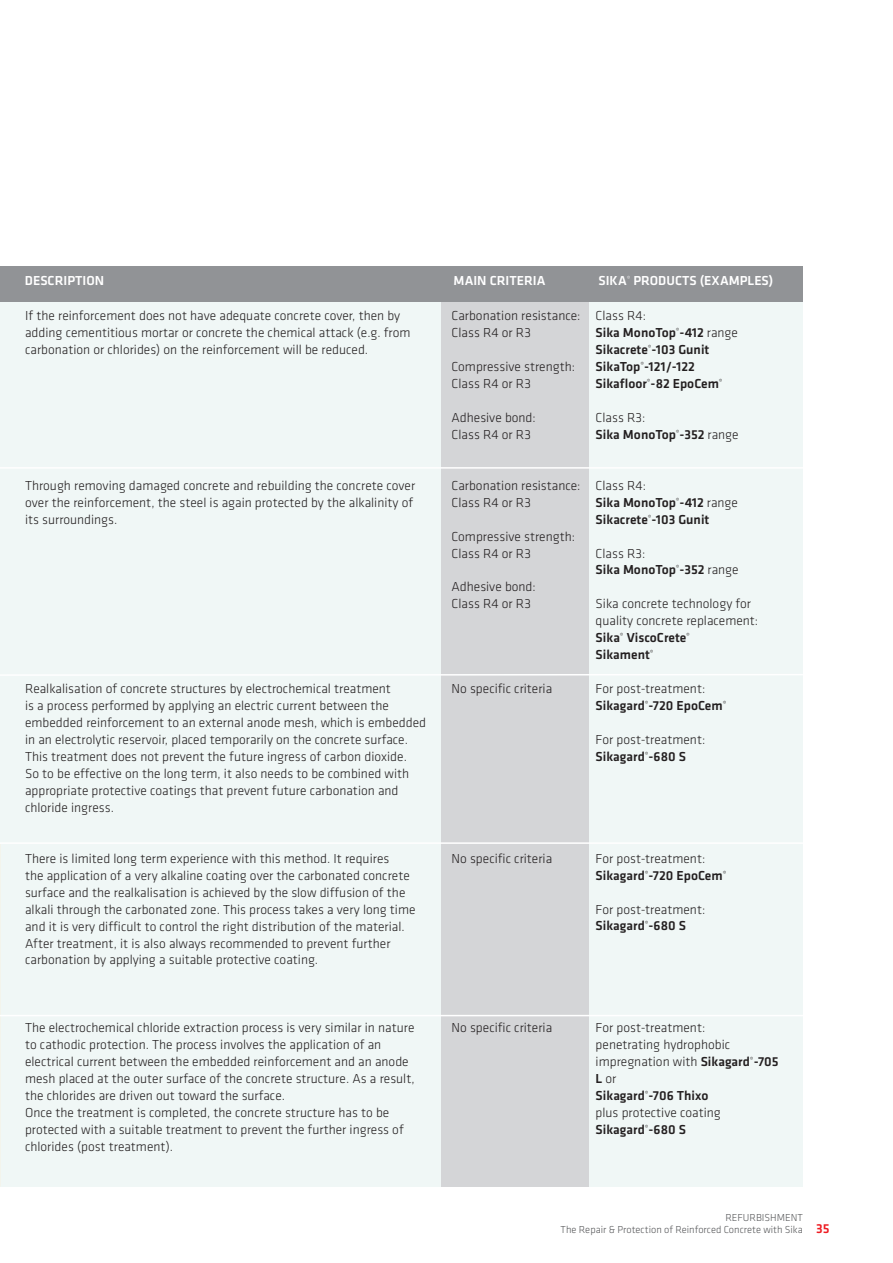
<style>
.page{position:relative;width:893px;height:1263px;background:#fff}
.page>*{position:absolute;margin:0;border:0;box-sizing:border-box;transform-origin:0 0}
.Copy_Bold{font:300 13.5px/17px "Klavika";color:#231f20}
.Copy_Bold-2{font:500 13.5px "Klavika";color:#231f20}
.t1{font:500 13.5px "Klavika";color:#fff}
.t2{font:500 13.5px "Klavika";color:#ee1d23}
.t3{font:300 10.5px/12.6px "Klavika";color:#57585a;text-align:right}
.s1{font-weight:300}
.s2{font-weight:500}
</style>
<div class="page">
<div style="left:0;top:268px;width:803px;height:918px;background:#f0f7f6"></div>
<div style="left:441px;top:269px;width:148px;height:917px;background:#d4d5d7"></div>
<div style="left:0;top:266px;width:803px;height:36px;background:#919396"></div>
<hr style="left:0;top:467px;width:803px;height:2px;background:#fff">
<svg style="left:0;top:674px;width:803px;height:2px"></svg>
<hr style="left:0;top:842px;width:803px;height:2px;background:#fff">
<hr style="left:0;top:1015px;width:803px;height:1px;background:#fff">
<p class="t1" style="left:25px;top:274px;width:81px">DESCRIPTION</p>
<p class="t1" style="left:454px;top:274px;width:93px">MAIN CRITERIA</p>
<p class="t1" style="left:598px;top:274px;width:176px">SIKA<sup>®</sup> PRODUCTS (EXAMPLES)</p>
<p class="Copy_Bold" style="left:25px;top:307px;width:387px">If the reinforcement does not have adequate concrete cover, then by adding cementitious mortar or concrete the chemical attack (e.g. from carbonation or chlorides) on the reinforcement will be reduced.</p>
<p class="Copy_Bold" style="left:25px;top:477px;width:392px">Through removing damaged concrete and rebuilding the concrete cover over the reinforcement, the steel is again protected by the alkalinity of its surroundings.</p>
<p class="Copy_Bold" style="left:25px;top:680px;width:403px">Realkalisation of concrete structures by electrochemical treatment<br>is a process performed by applying an electric current between the embedded reinforcement to an external anode mesh, which is embedded in an electrolytic reservoir, placed temporarily on the concrete surface.<br>This treatment does not prevent the future ingress of carbon dioxide.<br>So to be effective on the long term, it also needs to be combined with appropriate protective coatings that prevent future carbonation and chloride ingress.</p>
<p class="Copy_Bold" style="left:25px;top:850px;width:392px">There is limited long term experience with this method. It requires<br>the application of a very alkaline coating over the carbonated concrete surface and the realkalisation is achieved by the slow diffusion of the alkali through the carbonated zone. This process takes a very long time and it is very difficult to control the right distribution of the material.<br>After treatment, it is also always recommended to prevent further carbonation by applying a suitable protective coating.</p>
<p class="Copy_Bold" style="left:25px;top:1019px;width:391px">The electrochemical chloride extraction process is very similar in nature to cathodic protection. The process involves the application of an electrical current between the embedded reinforcement and an anode mesh placed at the outer surface of the concrete structure. As a result, the chlorides are driven out toward the surface.</p>
<p class="Copy_Bold" style="left:25px;top:1104px;width:380px">Once the treatment is completed, the concrete structure has to be protected with a suitable treatment to prevent the further ingress of chlorides (post treatment).</p>
<p class="Copy_Bold" style="left:452px;top:307px;width:130px">Carbonation resistance:</p>
<p class="Copy_Bold" style="left:452px;top:324px;width:81px">Class R4 or R3</p>
<p class="Copy_Bold" style="left:452px;top:358px;width:125px">Compressive strength:</p>
<p class="Copy_Bold" style="left:452px;top:375px;width:81px">Class R4 or R3</p>
<p class="Copy_Bold" style="left:452px;top:409px;width:86px">Adhesive bond:</p>
<p class="Copy_Bold" style="left:452px;top:426px;width:81px">Class R4 or R3</p>
<p class="Copy_Bold" style="left:452px;top:477px;width:130px">Carbonation resistance:</p>
<p class="Copy_Bold" style="left:452px;top:494px;width:81px">Class R4 or R3</p>
<p class="Copy_Bold" style="left:452px;top:528px;width:125px">Compressive strength:</p>
<p class="Copy_Bold" style="left:452px;top:545px;width:81px">Class R4 or R3</p>
<p class="Copy_Bold" style="left:452px;top:579px;width:86px">Adhesive bond:</p>
<p class="Copy_Bold" style="left:452px;top:596px;width:81px">Class R4 or R3</p>
<p class="Copy_Bold" style="left:452px;top:680px;width:102px">No specific criteria</p>
<p class="Copy_Bold" style="left:596px;top:308px;width:52px">Class R4:</p>
<p class="Copy_Bold-2" style="left:596px;top:325px;width:144px">Sika MonoTop<sup>®</sup>-412 <span class="s1">range</span></p>
<p class="Copy_Bold-2" style="left:596px;top:342px;width:115px">Sikacrete<sup>®</sup>-103 Gunit</p>
<p class="Copy_Bold-2" style="left:596px;top:359px;width:101px">SikaTop<sup>®</sup>-121/-122</p>
<p class="Copy_Bold-2" style="left:596px;top:376px;width:129px">Sikafloor<sup>®</sup>-82 EpoCem<sup>®</sup></p>
<p class="Copy_Bold" style="left:596px;top:409px;width:51px">Class R3:</p>
<p class="Copy_Bold-2" style="left:596px;top:427px;width:144px">Sika MonoTop<sup>®</sup>-352 <span class="s1">range</span></p>
<p class="Copy_Bold" style="left:596px;top:477px;width:52px">Class R4:</p>
<p class="Copy_Bold-2" style="left:596px;top:495px;width:144px">Sika MonoTop<sup>®</sup>-412 <span class="s1">range</span></p>
<p class="Copy_Bold-2" style="left:596px;top:512px;width:115px">Sikacrete<sup>®</sup>-103 Gunit</p>
<p class="Copy_Bold" style="left:596px;top:545px;width:51px">Class R3:</p>
<p class="Copy_Bold-2" style="left:596px;top:563px;width:144px">Sika MonoTop<sup>®</sup>-352 <span class="s1">range</span></p>
<p class="Copy_Bold" style="left:596px;top:596px;width:164px">Sika concrete technology for quality concrete replacement:</p>
<p class="Copy_Bold-2" style="left:596px;top:630px;width:96px">Sika<sup>®</sup> ViscoCrete<sup>®</sup></p>
<p class="Copy_Bold-2" style="left:596px;top:647px;width:59px">Sikament<sup>®</sup></p>
<p class="Copy_Bold" style="left:596px;top:680px;width:111px">For post-treatment:</p>
<p class="Copy_Bold-2" style="left:596px;top:698px;width:132px">Sikagard<sup>®</sup>-720 EpoCem<sup>®</sup></p>
<p class="Copy_Bold" style="left:596px;top:731px;width:111px">For post-treatment:</p>
<p class="Copy_Bold-2" style="left:596px;top:749px;width:92px">Sikagard<sup>®</sup>-680 S</p>
<p class="Copy_Bold" style="left:452px;top:850px;width:102px">No specific criteria</p>
<p class="Copy_Bold" style="left:596px;top:850px;width:111px">For post-treatment:</p>
<p class="Copy_Bold-2" style="left:596px;top:868px;width:132px">Sikagard<sup>®</sup>-720 EpoCem<sup>®</sup></p>
<p class="Copy_Bold" style="left:596px;top:901px;width:111px">For post-treatment:</p>
<p class="Copy_Bold-2" style="left:596px;top:919px;width:92px">Sikagard<sup>®</sup>-680 S</p>
<p class="Copy_Bold" style="left:452px;top:1019px;width:102px">No specific criteria</p>
<p class="Copy_Bold" style="left:596px;top:1019px;width:111px">For post-treatment:</p>
<p class="Copy_Bold" style="left:596px;top:1036px;width:184px">penetrating hydrophobic impregnation with <span class="s2">Sikagard</span><sup>®</sup><span class="s2">-705<br>L</span> or<br><span class="s2">Sikagard</span><sup>®</sup><span class="s2">-706 Thixo<br></span>plus protective coating<br><span class="s2">Sikagard</span><sup>®</sup><span class="s2">-680 S</span></p>
<p class="t3" style="left:561px;top:1211px;width:244px">REFURBISHMENT<br>The Repair &amp; Protection of Reinforced Concrete with Sika</p>
<p class="t2" style="left:816px;top:1221px;width:15px">35</p>
</div>
